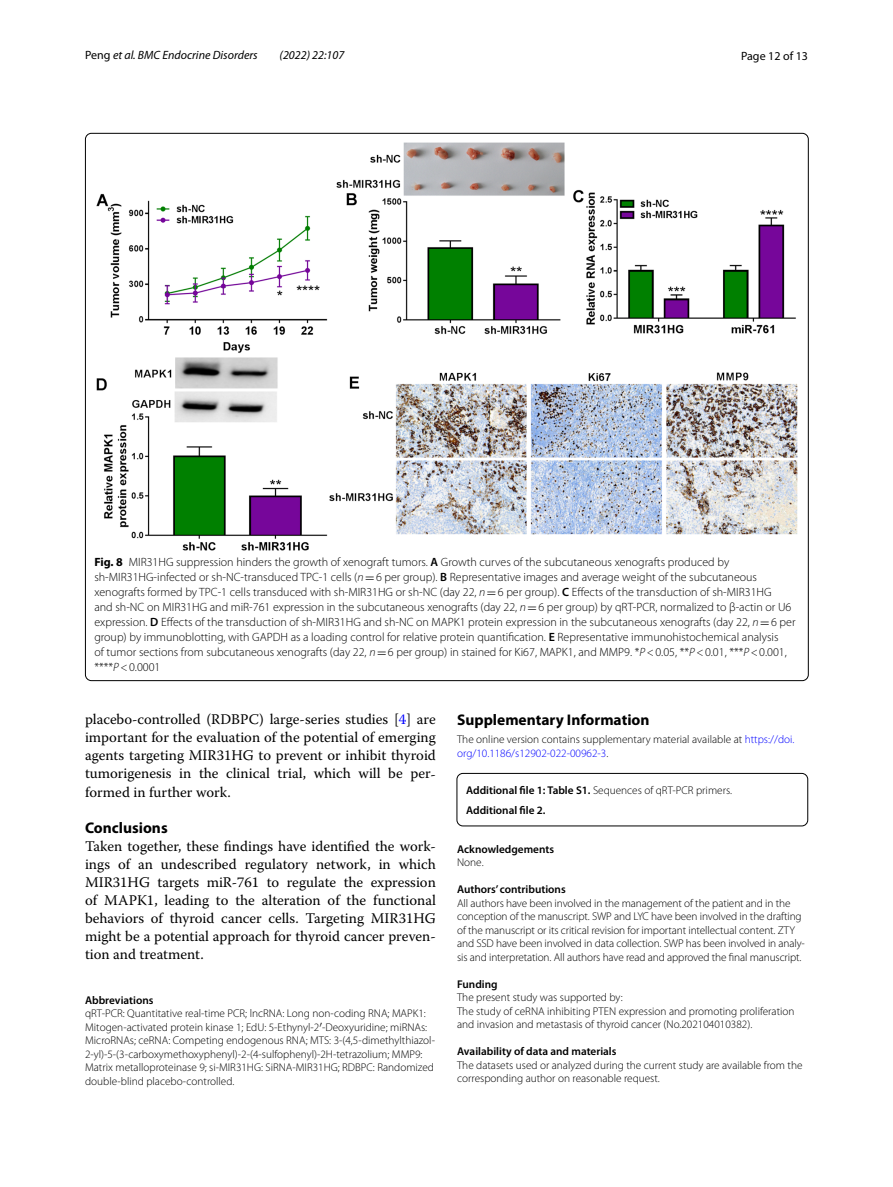
<style>
.page{position:relative;width:893px;height:1187px;background:#fff}
.page>*{position:absolute;margin:0;border:0;box-sizing:border-box;transform-origin:0 0}
.t1{font:700 15.45px "Myriad Pro";color:#000}
.t2{font:14.7px/18px "Warnock Pro";color:#000;text-align:justify}
.t3{font:300 12px/15px "Myriad Pro";color:#000}
.t4{font:italic 12px "Myriad Pro";color:#000}
.t5{font:12px "Myriad Pro";color:#000}
.t6{font:300 11.25px/13.5px "Myriad Pro";color:#000}
.t7{font:600 11.25px/19.5px "Myriad Pro";color:#000}
.s1{font-style:normal}
.s2{font-weight:700}
.s3{font-weight:600}
.s4{font-style:italic}
.s5{font-family:"MTSY";font-weight:400}
.s6{color:#00f}
.s7{font-weight:300}
</style>
<div class="page">
<div style="left:457px;top:773px;width:351px;height:53px;border:1px solid #000;border-radius:6px"></div>
<img style="left:97px;top:142px;width:700px;height:409px">
<p class="t4" style="left:85px;top:48px;width:174px"><span class="s1">Peng</span> et al. BMC Endocrine Disorders</p>
<p class="t4" style="left:280px;top:48px;width:66px">(2022) 22:107</p>
<p class="t5" style="left:741px;top:48px;width:68px">Page 12 of 13</p>
<p class="t3" style="left:94px;top:555px;width:703px"><span class="s2">Fig. 8</span> MIR31HG suppression hinders the growth of xenograft tumors. <span class="s3">A</span> Growth curves of the subcutaneous xenografts produced by sh-MIR31HG-infected or sh-NC-transduced TPC-1 cells (<span class="s4">n</span><span class="s5">=</span>6 per group). <span class="s3">B</span> Representative images and average weight of the subcutaneous xenografts formed by TPC-1 cells transduced with sh-MIR31HG or sh-NC (day 22, <span class="s4">n</span><span class="s5">=</span>6 per group). <span class="s3">C</span> Effects of the transduction of sh-MIR31HG<br>and sh-NC on MIR31HG and miR-761 expression in the subcutaneous xenografts (day 22, <span class="s4">n</span><span class="s5">=</span>6 per group) by qRT-PCR, normalized to β-actin or U6 expression. <span class="s3">D</span> Effects of the transduction of sh-MIR31HG and sh-NC on MAPK1 protein expression in the subcutaneous xenografts (day 22, <span class="s4">n</span><span class="s5">=</span>6 per group) by immunoblotting, with GAPDH as a loading control for relative protein quantification. <span class="s3">E</span> Representative immunohistochemical analysis<br>of tumor sections from subcutaneous xenografts (day 22, <span class="s4">n</span><span class="s5">=</span>6 per group) in stained for Ki67, MAPK1, and MMP9. *<span class="s4">P</span>&lt;0.05, **<span class="s4">P</span>&lt;0.01, ***<span class="s4">P</span>&lt;0.001, ****<span class="s4">P</span>&lt;0.0001</p>
<p class="t2" style="left:85px;top:710px;width:352px">placebo-controlled (RDBPC) large-series studies [<span class="s6">4</span>] are important for the evaluation of the potential of emerging agents targeting MIR31HG to prevent or inhibit thyroid tumorigenesis in the clinical trial, which will be per&shy;formed in further work.</p>
<h1 class="t1" style="left:85px;top:817px;width:84px">Conclusions</h1>
<p class="t2" style="left:85px;top:836px;width:352px">Taken together, these findings have identified the work&shy;ings of an undescribed regulatory network, in which MIR31HG targets miR-761 to regulate the expression of MAPK1, leading to the alteration of the functional behaviors of thyroid cancer cells. Targeting MIR31HG might be a potential approach for thyroid cancer preven&shy;tion and treatment.</p>
<p class="t7" style="left:85px;top:989px;width:70px">Abbreviations</p>
<p class="t6" style="left:85px;top:1006px;width:351px">qRT-PCR: Quantitative real-time PCR; lncRNA: Long non-coding RNA; MAPK1:<br>Mitogen-activated protein kinase 1; EdU: 5-Ethynyl-2 -Deoxyuridine; miRNAs:<br>MicroRNAs; ceRNA: Competing endogenous RNA; MTS: 3-(4,5-dimethylthiazol-2-yl)-5-(3-carboxymethoxyphenyl)-2-(4-sulfophenyl)-2H-tetrazolium; MMP9:<br>Matrix metalloproteinase 9; si-MIR31HG: SiRNA-MIR31HG; RDBPC: Randomized double-blind placebo-controlled.</p>
<h1 class="t1" style="left:457px;top:709px;width:194px">Supplementary Information</h1>
<p class="t6" style="left:457px;top:732px;width:339px">The online version contains supplementary material available at <span class="s6">https://doi. org/10.1186/s12902-022-00962-3</span>.</p>
<p class="t7" style="left:466px;top:780px;width:267px">Additional file 1: Table S1. <span class="s7">Sequences of qRT-PCR primers.<br></span>Additional file 2.</p>
<p class="t7" style="left:457px;top:838px;width:98px">Acknowledgements</p>
<p class="t6" style="left:457px;top:855px;width:28px">None.</p>
<p class="t7" style="left:457px;top:879px;width:110px">Authors’ contributions</p>
<p class="t6" style="left:457px;top:896px;width:349px">All authors have been involved in the management of the patient and in the conception of the manuscript. SWP and LYC have been involved in the drafting of the manuscript or its critical revision for important intellectual content. ZTY and SSD have been involved in data collection. SWP has been involved in analy&shy;sis and interpretation. All authors have read and approved the final manuscript.</p>
<p class="t7" style="left:457px;top:973px;width:42px">Funding</p>
<p class="t6" style="left:457px;top:990px;width:339px">The present study was supported by:<br>The study of ceRNA inhibiting PTEN expression and promoting proliferation and invasion and metastasis of thyroid cancer (No.202104010382).</p>
<p class="t7" style="left:457px;top:1041px;width:161px">Availability of data and materials</p>
<p class="t6" style="left:457px;top:1058px;width:347px">The datasets used or analyzed during the current study are available from the corresponding author on reasonable request.</p>
</div>
